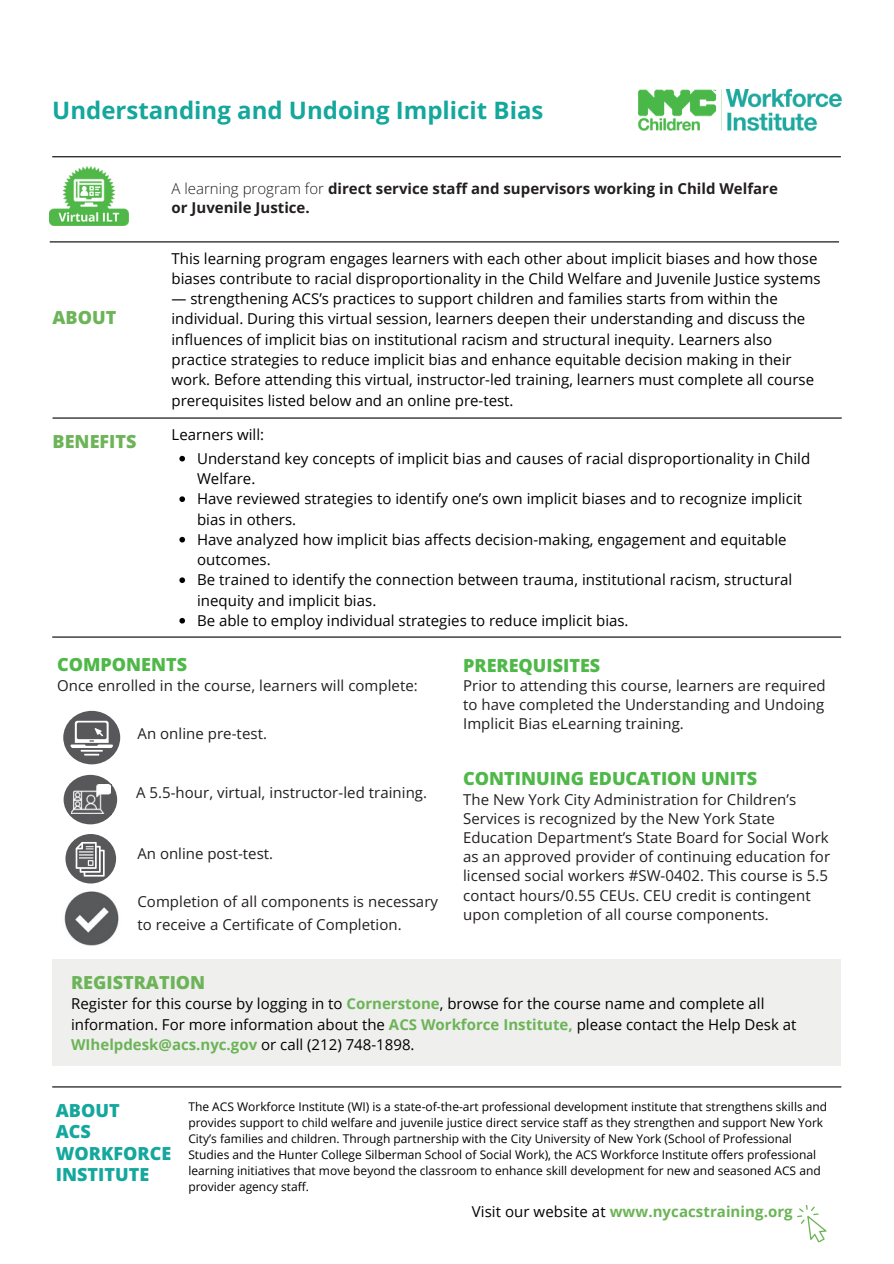
<style>
.page{position:relative;width:894px;height:1264px;background:#fff}
.page>*{position:absolute;margin:0;border:0;box-sizing:border-box;transform-origin:0 0}
.t1{font:700 24px "Open Sans";color:#14a79d}
.t2{font:800 18px "Open Sans";color:#4eb848}
.t3{font:800 18px/21.3px "Open Sans";color:#14a79d}
.t4{font:800 18px "Open Sans";color:#6cb457}
.t5{font:15px/20.2px "Open Sans";color:#000}
.t6{font:15px/19.2px "Open Sans";letter-spacing:.005em;color:#231f20}
.t7{font:700 15px/19.2px "Open Sans";color:#231f20}
.t8{font:700 15px "Open Sans";letter-spacing:.005em;color:#6cb457}
.t9{font:12px/16px "Open Sans";color:#000}
.s1{font-weight:300}
.s2{font-weight:700;color:#6cb457}
.s3{font-weight:400;color:#000}
</style>
<div class="page">
<hr style="left:50px;top:241px;width:788px;height:1px;background:#000">
<hr style="left:52px;top:156px;width:788px;height:1px;background:#000">
<hr style="left:53px;top:417px;width:788px;height:1px;background:#000">
<hr style="left:52px;top:636px;width:788px;height:1px;background:#000">
<hr style="left:52px;top:1086px;width:789px;height:1px;background:#000">
<img style="left:638px;top:89px;width:203px;height:42px">
<svg style="left:797px;top:1204px;width:30px;height:39px"></svg>
<div style="left:53px;top:959px;width:788px;height:106px;background:#efefee"></div>
<img style="left:50px;top:166px;width:78px;height:60px">
<svg style="left:179px;top:456px;width:6px;height:5px"></svg>
<svg style="left:179px;top:496px;width:6px;height:6px"></svg>
<svg style="left:179px;top:537px;width:6px;height:5px"></svg>
<svg style="left:179px;top:577px;width:6px;height:6px"></svg>
<svg style="left:179px;top:618px;width:6px;height:5px"></svg>
<img style="left:64px;top:883px;width:55px;height:63px">
<div style="left:64px;top:774px;width:53px;height:50px;background:#58585a;border-radius:50%"></div>
<svg style="left:72px;top:784px;width:39px;height:30px"></svg>
<img style="left:72px;top:785px;width:38px;height:28px">
<div style="left:65px;top:834px;width:51px;height:49px;background:#58585a;border-radius:50%"></div>
<svg style="left:76px;top:842px;width:29px;height:34px"></svg>
<div style="left:63px;top:711px;width:57px;height:53px;background:#58585a;border-radius:50%"></div>
<svg style="left:71px;top:720px;width:42px;height:35px"></svg>
<h2 class="t1" style="left:52px;top:93px;width:492px">Understanding and Undoing Implicit Bias</h2>
<h3 class="t4" style="left:53px;top:305px;width:65px">ABOUT</h3>
<h2 class="t4" style="left:53px;top:428px;width:86px">BENEFITS</h2>
<h3 class="t7" style="left:171px;top:178px;width:607px"><span class="s1">A learning program for</span> direct service staff and supervisors working in Child Welfare or Juvenile Justice.</h3>
<p class="t5" style="left:171px;top:248px;width:650px">This learning program engages learners with each other about implicit biases and how those biases contribute to racial disproportionality in the Child Welfare and Juvenile Justice systems</p>
<p class="t5" style="left:171px;top:288px;width:644px">— strengthening ACS’s practices to support children and families starts from within the individual. During this virtual session, learners deepen their understanding and discuss the influences of implicit bias on institutional racism and structural inequity. Learners also practice strategies to reduce implicit bias and enhance equitable decision making in their work. Before attending this virtual, instructor-led training, learners must complete all course prerequisites listed below and an online pre-test.</p>
<p class="t5" style="left:171px;top:423px;width:94px">Learners will:</p>
<p class="t5" style="left:197px;top:448px;width:614px">Understand key concepts of implicit bias and causes of racial disproportionality in Child<br>Welfare.</p>
<p class="t5" style="left:197px;top:488px;width:606px">Have reviewed strategies to identify one’s own implicit biases and to recognize implicit bias in others.</p>
<h2 class="t5" style="left:197px;top:529px;width:591px">Have analyzed how implicit bias affects decision-making, engagement and equitable outcomes.</h2>
<h3 class="t5" style="left:197px;top:569px;width:596px">Be trained to identify the connection between trauma, institutional racism, structural inequity and implicit bias.</h3>
<p class="t5" style="left:197px;top:610px;width:433px">Be able to employ individual strategies to reduce implicit bias.</p>
<h2 class="t2" style="left:57px;top:651px;width:131px">COMPONENTS</h2>
<h2 class="t6" style="left:57px;top:676px;width:362px">Once enrolled in the course, learners will complete:</h2>
<h3 class="t6" style="left:137px;top:724px;width:131px">An online pre-test.</h3>
<h3 class="t6" style="left:136px;top:782px;width:292px">A 5.5-hour, virtual, instructor-led training.</h3>
<h2 class="t6" style="left:137px;top:843px;width:137px">An online post-test.</h2>
<h3 class="t6" style="left:137px;top:889px;width:302px;line-height:23.7px">Completion of all components is necessary to receive a Certificate of Completion.</h3>
<p class="t2" style="left:463px;top:652px;width:139px">PREREQUISITES</p>
<h3 class="t6" style="left:463px;top:675px;width:364px;text-align:justify">Prior to attending this course, learners are required to have completed the Understanding and Undoing Implicit Bias eLearning training.</h3>
<h3 class="t2" style="left:463px;top:766px;width:295px">CONTINUING EDUCATION UNITS</h3>
<h2 class="t6" style="left:463px;top:789px;width:368px">The New York City Administration for Children’s Services is recognized by the New York State Education Department’s State Board for Social Work as an approved provider of continuing education for licensed social workers #SW-0402. This course is 5.5 contact hours/0.55 CEUs. CEU credit is contingent upon completion of all course components.</h2>
<p class="t4" style="left:71px;top:970px;width:136px">REGISTRATION</p>
<p class="t5" style="left:71px;top:993px;width:726px">Register for this course by logging in to <span class="s2">Cornerstone</span>, browse for the course name and complete all information. For more information about the <span class="s2">ACS Workforce Institute,</span> please contact the Help Desk at<br><span class="s2">WIhelpdesk@acs.nyc.gov</span> or call (212) 748-1898.</p>
<h3 class="t3" style="left:56px;top:1099px;width:117px">ABOUT<br>ACS<br>WORKFORCE<br>INSTITUTE</h3>
<p class="t9" style="left:188px;top:1098px;width:640px">The ACS Workforce Institute (WI) is a state-of-the-art professional development institute that strengthens skills and provides support to child welfare and juvenile justice direct service staff as they strengthen and support New York City’s families and children. Through partnership with the City University of New York (School of Professional Studies and the Hunter College Silberman School of Social Work), the ACS Workforce Institute offers professional learning initiatives that move beyond the classroom to enhance skill development for new and seasoned ACS and provider agency staff.</p>
<p class="t8" style="left:471px;top:1200px;width:322px"><span class="s3">Visit our website at</span> www.nycacstraining.org</p>
</div>
